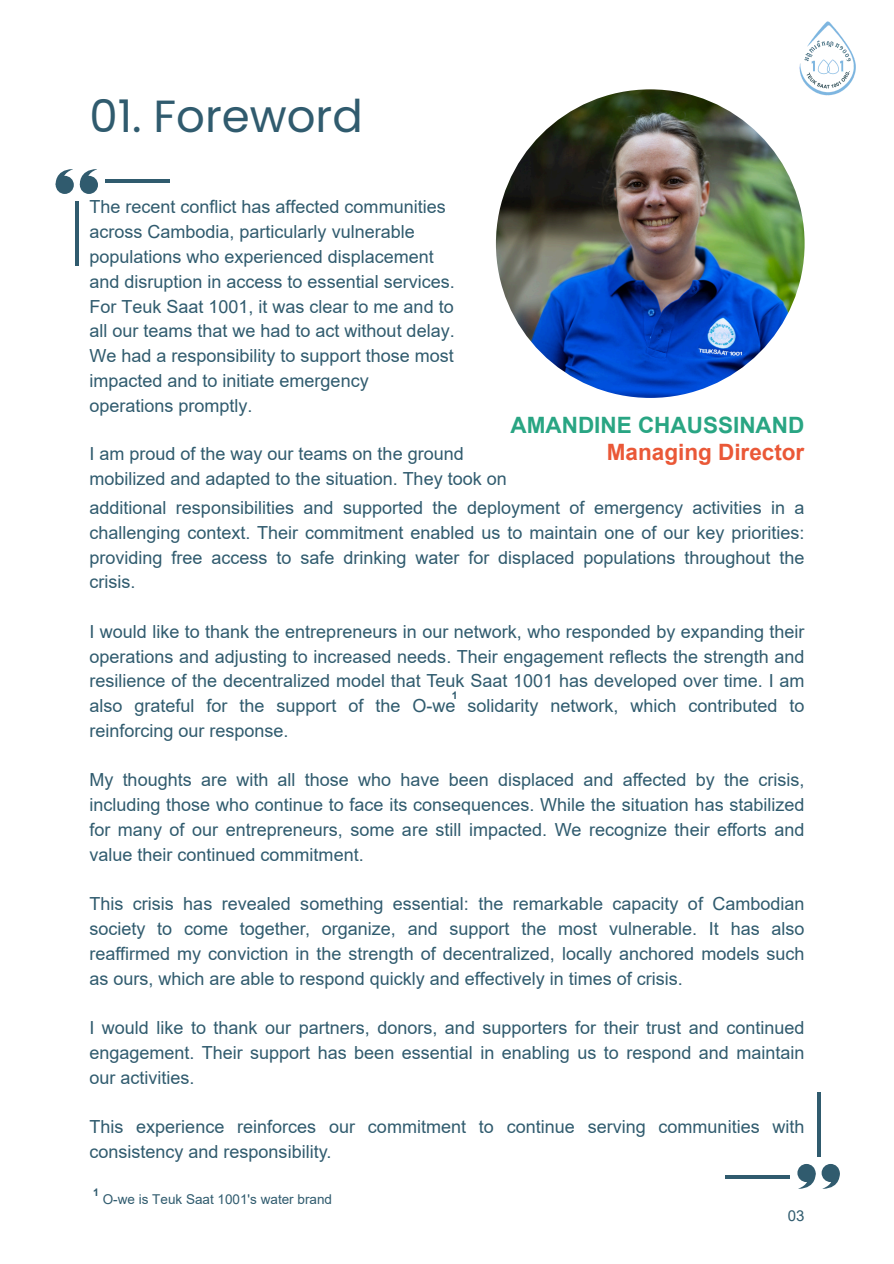
<style>
.page{position:relative;width:894px;height:1264px;background:#fff}
.page>*{position:absolute;margin:0;border:0;box-sizing:border-box;transform-origin:0 0}
.t1{font:45px "Poppins";color:#305b6e}
.t2{font:700 22.5px "Arial";color:#29a583}
.t3{font:700 22.5px "Arial";color:#ea5837}
.t4{font:18px/24.8px "Arial";color:#305b6e;text-align:justify}
.t5{font:15px "Arial";color:#305b6e}
.t6{font:13.5px "Arial";color:#305b6e}
.t7{font:700 10.5px "Arial";color:#305b6e}
</style>
<div class="page">
<img style="left:799px;top:21px;width:57px;height:75px">
<img style="left:496px;top:89px;width:308px;height:309px">
<svg style="left:55px;top:169px;width:42px;height:25px"></svg>
<hr style="left:75px;top:201px;width:3px;height:65px;background:#305b6e">
<hr style="left:105px;top:179px;width:65px;height:4px;background:#305b6e">
<svg style="left:798px;top:1164px;width:42px;height:24px"></svg>
<svg style="left:817px;top:1092px;width:3px;height:64px"></svg>
<hr style="left:725px;top:1175px;width:64px;height:3px;background:#305b6e">
<h1 class="t1" style="left:89px;top:85px;width:275px">01. Foreword</h1>
<p class="t4" style="left:89px;top:195px;width:367px;text-align:left">The recent conflict has affected communities across Cambodia, particularly vulnerable populations who experienced displacement and disruption in access to essential services.<br>For Teuk Saat 1001, it was clear to me and to all our teams that we had to act without delay.<br>We had a responsibility to support those most impacted and to initiate emergency operations promptly.</p>
<p class="t2" style="left:510px;top:413px;width:295px">AMANDINE CHAUSSINAND</p>
<p class="t3" style="left:606px;top:440px;width:199px">Managing Director</p>
<p class="t4" style="left:89px;top:442px;width:419px">I am proud of the way our teams on the ground mobilized and adapted to the situation. They took on</p>
<p class="t4" style="left:89px;top:495px;width:716px">additional responsibilities and supported the deployment of emergency activities in a challenging context. Their commitment enabled us to maintain one of our key priorities: providing free access to safe drinking water for displaced populations throughout the crisis.</p>
<p class="t4" style="left:89px;top:619px;width:716px">I would like to thank the entrepreneurs in our network, who responded by expanding their operations and adjusting to increased needs. Their engagement reflects the strength and resilience of the decentralized model that Teuk Saat 1001 has developed over time. I am also grateful for the support of the O-we solidarity network, which contributed to reinforcing our response.</p>
<p class="t4" style="left:89px;top:767px;width:716px">My thoughts are with all those who have been displaced and affected by the crisis, including those who continue to face its consequences. While the situation has stabilized for many of our entrepreneurs, some are still impacted. We recognize their efforts and value their continued commitment.</p>
<p class="t4" style="left:89px;top:891px;width:716px">This crisis has revealed something essential: the remarkable capacity of Cambodian society to come together, organize, and support the most vulnerable. It has also reaffirmed my conviction in the strength of decentralized, locally anchored models such as ours, which are able to respond quickly and effectively in times of crisis.</p>
<p class="t4" style="left:89px;top:1015px;width:716px">I would like to thank our partners, donors, and supporters for their trust and continued engagement. Their support has been essential in enabling us to respond and maintain our activities.</p>
<p class="t4" style="left:89px;top:1114px;width:716px">This experience reinforces our commitment to continue serving communities with consistency and responsibility.</p>
<p class="t7" style="left:451px;top:689px;width:7px">1</p>
<p class="t7" style="left:93px;top:1186px;width:7px">1</p>
<p class="t6" style="left:103px;top:1191px;width:231px">O-we is Teuk Saat 1001's water brand</p>
<p class="t5" style="left:787px;top:1207px;width:18px">03</p>
</div>
